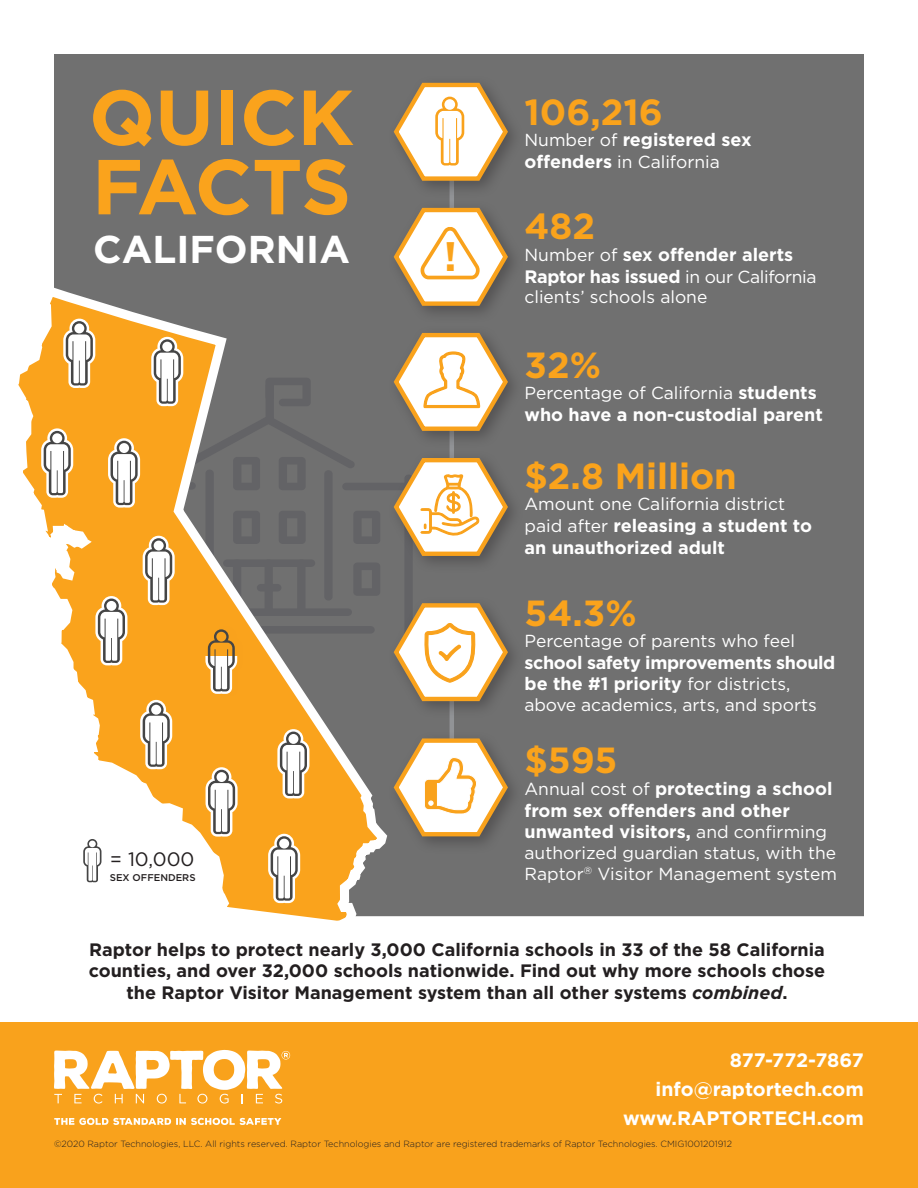
<style>
.page{position:relative;width:918px;height:1188px;background:#fff}
.page>*{position:absolute;margin:0;border:0;box-sizing:border-box;transform-origin:0 0}
.t1{font:700 77.7px "Gotham";color:#faa31c}
.t2{font:700 41.25px "Gotham";color:#faa31c}
.t3{font:700 38.7px "Gotham";color:#fff}
.t4{font:700 36.3px "Gotham";color:#faa31c}
.t5{font:700 19.5px "Gotham";color:#fff}
.t6{font:19.5px "Gotham";color:#231f20}
.t7{font:700 18px/21.6px "Gotham";color:#231f20;text-align:center}
.t8{font:700 18px/21.6px "Gotham";color:#fff}
.t9{font:700 18px/21.6px "Gotham";letter-spacing:-.02em;color:#fff}
.t10{font:17.4px/20.9px "Gotham";color:#fff}
.t11{font:500 9.75px "Gotham";color:#231f20}
.t12{font:300 9px "Gotham";color:#231f20}
.s1{font-weight:400;font-size:17.4px}
.s2{font-weight:700;font-size:18px}
.s3{font-style:italic}
</style>
<div class="page">
<div style="left:54px;top:54px;width:810px;height:862px;background:#707070"></div>
<hr style="left:450px;top:141px;width:4px;height:107px;background:#919396">
<hr style="left:450px;top:391px;width:4px;height:107px;background:#919396">
<hr style="left:450px;top:666px;width:4px;height:107px;background:#919396">
<div style="left:0;top:1022px;width:918px;height:166px;background:#f9a21c"></div>
<svg style="left:54px;top:1050px;width:236px;height:54px"></svg>
<svg style="left:54px;top:1118px;width:227px;height:7px"></svg>
<svg style="left:18px;top:277px;width:373px;height:644px"></svg>
<svg style="left:151px;top:337px;width:32px;height:69px"></svg>
<svg style="left:41px;top:428px;width:32px;height:70px"></svg>
<svg style="left:63px;top:319px;width:32px;height:69px"></svg>
<div style="left:388px;top:451px;width:137px;height:123px;background:#707070"></div>
<div style="left:388px;top:326px;width:137px;height:123px;background:#231f20;opacity:.37"></div>
<svg style="left:391px;top:329px;width:120px;height:104px"></svg>
<div style="left:388px;top:731px;width:137px;height:123px;background:#231f20;opacity:.37"></div>
<svg style="left:391px;top:735px;width:120px;height:104px"></svg>
<div style="left:388px;top:596px;width:137px;height:123px;background:#231f20;opacity:.37"></div>
<svg style="left:391px;top:454px;width:120px;height:249px"></svg>
<div style="left:388px;top:201px;width:137px;height:123px;background:#231f20;opacity:.37"></div>
<svg style="left:391px;top:204px;width:120px;height:104px"></svg>
<div style="left:388px;top:76px;width:137px;height:123px;background:#231f20;opacity:.37"></div>
<svg style="left:391px;top:79px;width:120px;height:104px"></svg>
<svg style="left:82px;top:416px;width:298px;height:487px"></svg>
<p class="t1" style="left:89px;top:66px;width:267px">QUICK</p>
<p class="t1" style="left:92px;top:135px;width:261px">FACTS</p>
<p class="t3" style="left:93px;top:223px;width:258px">CALIFORNIA</p>
<p class="t6" style="left:110px;top:848px;width:86px">= 10,000</p>
<p class="t11" style="left:110px;top:871px;width:87px">SEX OFFENDERS</p>
<p class="t2" style="left:444px;top:229px;width:15px">!</p>
<p class="t4" style="left:525px;top:88px;width:140px">106,216</p>
<p class="t8" style="left:525px;top:129px;width:229px"><span class="s1">Number of</span> registered sex</p>
<p class="t10" style="left:525px;top:151px;width:197px"><span class="s2">offenders</span> in California</p>
<p class="t4" style="left:525px;top:202px;width:72px">482</p>
<p class="t9" style="left:525px;top:244px;width:294px"><span class="s1">Number of</span> sex offender alerts<br>Raptor has issued <span class="s1">in our California</span></p>
<p class="t10" style="left:525px;top:287px;width:184px">clients’ schools alone</p>
<p class="t4" style="left:525px;top:341px;width:78px">32%</p>
<p class="t10" style="left:525px;top:382px;width:294px">Percentage of California <span class="s2">students</span></p>
<p class="t8" style="left:525px;top:404px;width:300px">who have a non-custodial parent</p>
<p class="t4" style="left:525px;top:453px;width:214px">$2.8 Million</p>
<p class="t10" style="left:525px;top:493px;width:262px">Amount one California district</p>
<p class="t8" style="left:525px;top:515px;width:289px"><span class="s1">paid after</span> releasing a student to an unauthorized adult</p>
<p class="t4" style="left:525px;top:589px;width:114px">54.3%</p>
<p class="t10" style="left:525px;top:630px;width:272px">Percentage of parents who feel</p>
<p class="t9" style="left:525px;top:652px;width:312px">school safety improvements should be the #1 priority <span class="s1">for districts,</span></p>
<p class="t10" style="left:525px;top:694px;width:294px">above academics, arts, and sports</p>
<p class="t4" style="left:525px;top:736px;width:94px">$595</p>
<p class="t8" style="left:525px;top:778px;width:310px"><span class="s1">Annual cost of</span> protecting a school from sex offenders and other unwanted visitors, <span class="s1">and confirming</span></p>
<p class="t10" style="left:525px;top:842px;width:314px">authorized guardian status, with the<br>Raptor<sup>®</sup> Visitor Management system</p>
<p class="t7" style="left:89px;top:939px;width:738px">Raptor helps to protect nearly 3,000 California schools in 33 of the 58 California counties, and over 32,000 schools nationwide. Find out why more schools chose the Raptor Visitor Management system than all other systems <span class="s3">combined</span>.</p>
<p class="t5" style="left:730px;top:1047px;width:136px">877-772-7867</p>
<p class="t5" style="left:656px;top:1076px;width:210px">info@raptortech.com</p>
<p class="t5" style="left:623px;top:1105px;width:242px">www.RAPTORTECH.com</p>
<p class="t12" style="left:54px;top:1138px;width:679px">©2020 Raptor Technologies, LLC. All rights reserved. Raptor Technologies and Raptor are registered trademarks of Raptor Technologies. CMIG1001201912</p>
</div>
